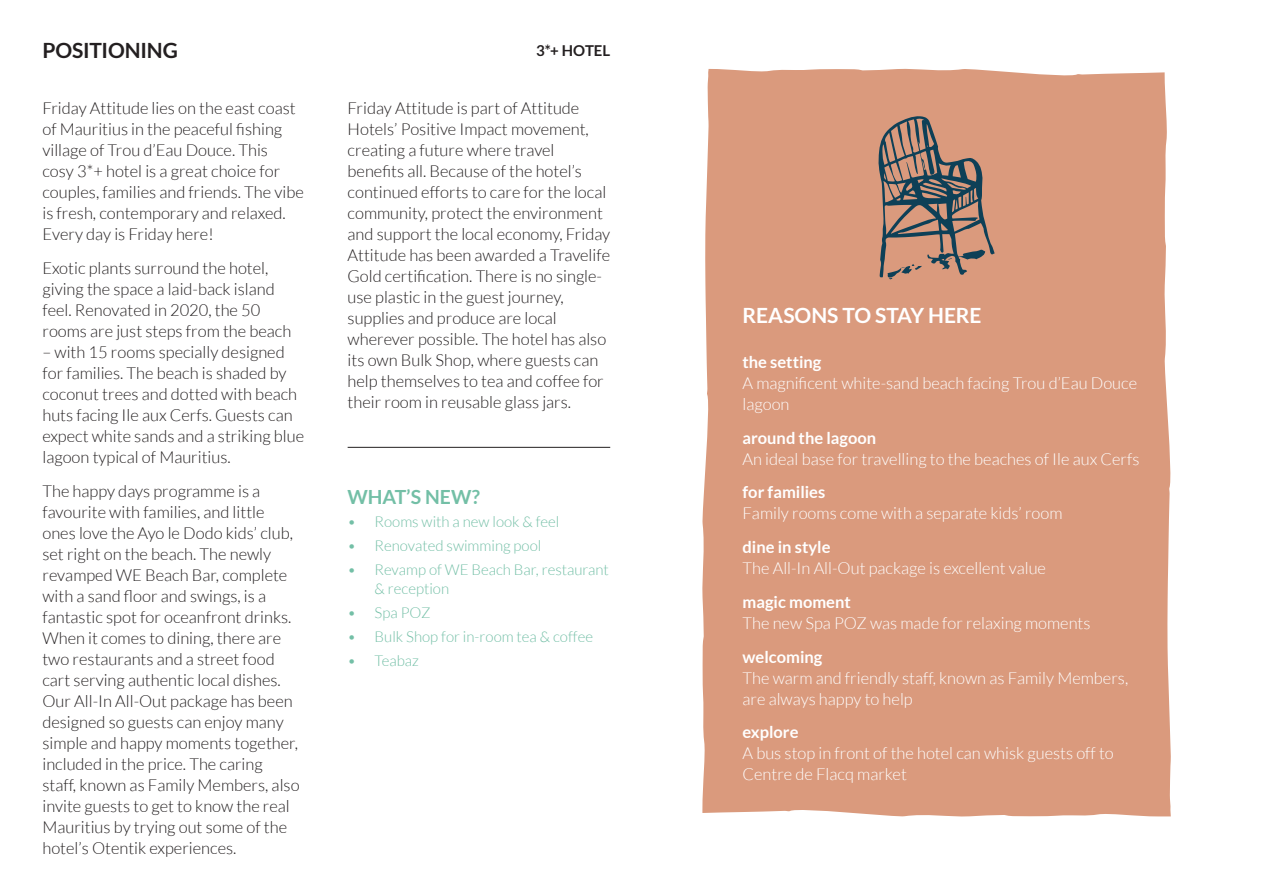
<style>
.page{position:relative;width:1263px;height:893px;background:#fff}
.page>*{position:absolute;margin:0;border:0;box-sizing:border-box;transform-origin:0 0}
.t1{font:700 21px "Lato";letter-spacing:-.005em;color:#fff}
.t2{font:700 21px "Lato";letter-spacing:-.01em;color:#231f20}
.t3{font:700 19.5px "Lato";letter-spacing:-.005em;color:#73bfa6}
.t4{font:300 16.5px/21px "Lato";color:#231f20}
.t5{font:300 16.5px/21px "Lato";color:#fff}
.t6{font:700 16.5px "Lato";color:#fff}
.t7{font:300 15px/19.5px "Lato";color:#73bfa6}
.t8{font:700 15px "Lato";color:#231f20}
</style>
<div class="page">
<div style="left:702px;top:68px;width:469px;height:749px;background:#da9a7d"></div>
<hr style="left:348px;top:447px;width:262px;height:1px;background:#231f20">
<svg style="left:878px;top:116px;width:117px;height:164px;background:#9d7f71"></svg>
<p class="t2" style="left:43px;top:39px;width:137px">POSITIONING</p>
<p class="t8" style="left:536px;top:41px;width:76px">3*+ HOTEL</p>
<p class="t4" style="left:42px;top:98px;width:263px">Friday Attitude lies on the east coast of Mauritius in the peaceful fishing village of Trou d’Eau Douce. This<br>cosy 3*+ hotel is a great choice for couples, families and friends. The vibe is fresh, contemporary and relaxed.<br>Every day is Friday here!</p>
<p class="t4" style="left:42px;top:258px;width:250px">Exotic plants surround the hotel, giving the space a laid-back island feel. Renovated in 2020, the 50 rooms are just steps from the beach</p>
<p class="t4" style="left:42px;top:342px;width:263px">– with 15 rooms specially designed for families. The beach is shaded by coconut trees and dotted with beach huts facing Ile aux Cerfs. Guests can expect white sands and a striking blue lagoon typical of Mauritius.</p>
<p class="t4" style="left:42px;top:480px;width:259px">The happy days programme is a favourite with families, and little ones love the Ayo le Dodo kids’ club, set right on the beach. The newly revamped WE Beach Bar, complete with a sand floor and swings, is a fantastic spot for oceanfront drinks.<br>When it comes to dining, there are two restaurants and a street food cart serving authentic local dishes.<br>Our All-In All-Out package has been designed so guests can enjoy many simple and happy moments together, included in the price. The caring staff, known as Family Members, also invite guests to get to know the real Mauritius by trying out some of the hotel’s Otentik experiences.</p>
<p class="t4" style="left:348px;top:98px;width:264px">Friday Attitude is part of Attitude Hotels’ Positive Impact movement, creating a future where travel benefits all. Because of the hotel’s continued efforts to care for the local community, protect the environment and support the local economy, Friday Attitude has been awarded a Travelife Gold certification. There is no single&shy;use plastic in the guest journey, supplies and produce are local wherever possible. The hotel has also its own Bulk Shop, where guests can help themselves to tea and coffee for their room in reusable glass jars.</p>
<p class="t3" style="left:348px;top:485px;width:134px">WHAT’S NEW?</p>
<p class="t7" style="left:348px;top:512px;width:213px">• Rooms with a new look &amp; feel</p>
<p class="t7" style="left:348px;top:536px;width:195px">• Renovated swimming pool</p>
<p class="t7" style="left:375px;top:560px;width:236px;text-indent:-27px">• Revamp of WE Beach Bar, restaurant &amp; reception</p>
<p class="t7" style="left:348px;top:603px;width:84px">• Spa POZ</p>
<p class="t7" style="left:348px;top:627px;width:247px">• Bulk Shop for in-room tea &amp; coffee</p>
<p class="t7" style="left:348px;top:651px;width:73px">• Teabaz</p>
<p class="t1" style="left:742px;top:303px;width:240px">REASONS TO STAY HERE</p>
<p class="t6" style="left:742px;top:352px;width:80px">the setting</p>
<p class="t5" style="left:742px;top:372px;width:396px">A magnificent white-sand beach facing Trou d’Eau Douce lagoon</p>
<p class="t6" style="left:742px;top:428px;width:135px">around the lagoon</p>
<p class="t5" style="left:742px;top:448px;width:398px">An ideal base for travelling to the beaches of Ile aux Cerfs</p>
<p class="t6" style="left:742px;top:483px;width:84px">for families</p>
<p class="t5" style="left:742px;top:503px;width:322px">Family rooms come with a separate kids’ room</p>
<p class="t6" style="left:742px;top:538px;width:89px">dine in style</p>
<p class="t5" style="left:742px;top:558px;width:305px">The All-In All-Out package is excellent value</p>
<p class="t6" style="left:742px;top:592px;width:110px">magic moment</p>
<p class="t5" style="left:742px;top:612px;width:350px">The new Spa POZ was made for relaxing moments</p>
<p class="t6" style="left:742px;top:647px;width:81px">welcoming</p>
<p class="t5" style="left:742px;top:667px;width:387px">The warm and friendly staff, known as Family Members, are always happy to help</p>
<p class="t6" style="left:742px;top:723px;width:57px">explore</p>
<p class="t5" style="left:742px;top:743px;width:373px">A bus stop in front of the hotel can whisk guests off to<br>Centre de Flacq market</p>
</div>
